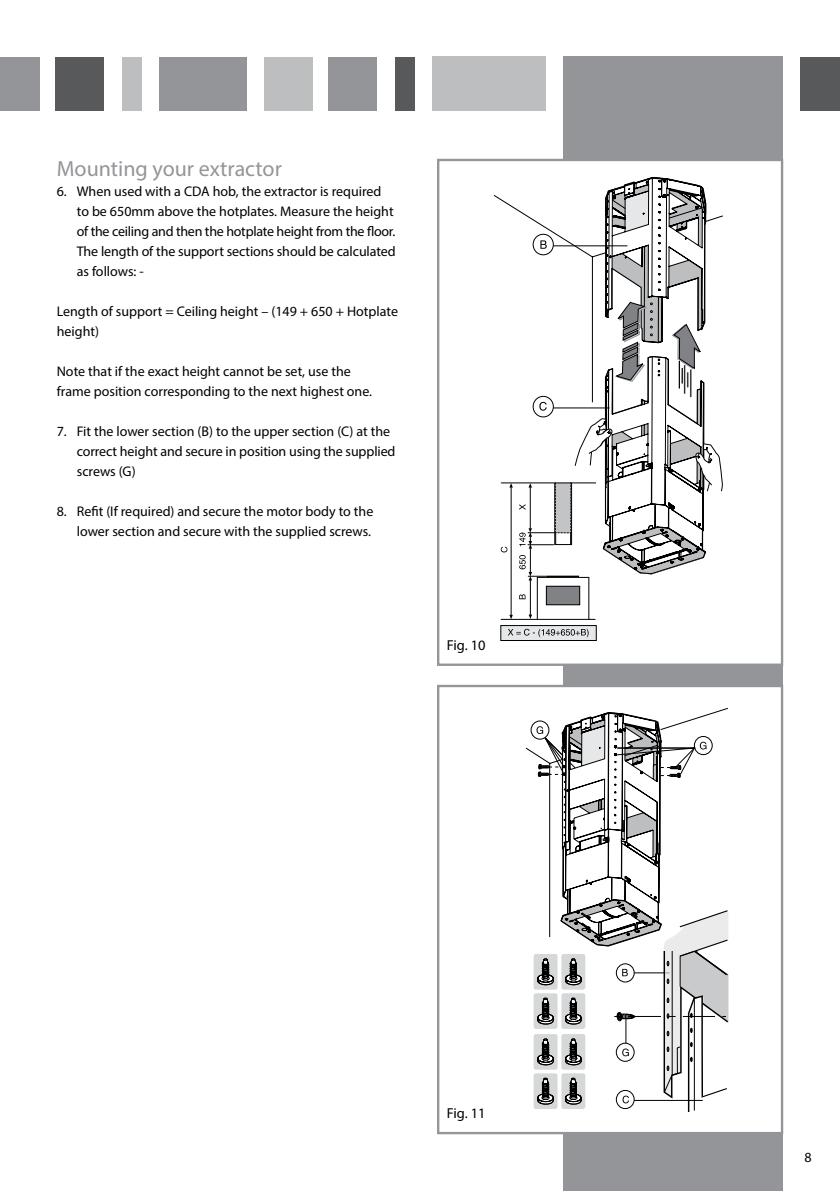
<style>
.page{position:relative;width:840px;height:1191px;background:#fff}
.page>*{position:absolute;margin:0;border:0;box-sizing:border-box;transform-origin:0 0}
.t1{font:22px "Myriad Pro";color:#939598}
.t2{font:14.4px "Myriad Pro";color:#000}
.t3{font:14px/20px "Myriad Pro";color:#000}
</style>
<div class="page">
<div style="left:800px;top:57px;width:39px;height:53px;background:#58595b"></div>
<div style="left:563px;top:57px;width:219px;height:1134px;background:#939598"></div>
<div style="left:394px;top:57px;width:20px;height:53px;background:#58595b"></div>
<div style="left:328px;top:57px;width:48px;height:53px;background:#939598"></div>
<div style="left:264px;top:57px;width:48px;height:53px;background:#bcbec0"></div>
<div style="left:159px;top:57px;width:88px;height:53px;background:#939598"></div>
<div style="left:122px;top:57px;width:19px;height:53px;background:#bcbec0"></div>
<div style="left:56px;top:57px;width:48px;height:53px;background:#58595b"></div>
<div style="left:0;top:57px;width:40px;height:53px;background:#939598"></div>
<div style="left:432px;top:57px;width:113px;height:54px;background:#bcbec0"></div>
<div style="left:437px;top:159px;width:345px;height:507px;background:#fff;border:2px solid #939598"></div>
<div style="left:437px;top:685px;width:345px;height:449px;background:#fff;border:2px solid #939598"></div>
<div style="left:500px;top:625px;width:96px;height:15px;background:#e6e7e8"></div>
<div style="left:500px;top:625px;width:96px;height:15px;border:1px solid #000"></div>
<svg style="left:508px;top:629px;width:80px;height:8px"></svg>
<div style="left:546px;top:586px;width:33px;height:19px;background:#808285"></div>
<div style="left:546px;top:586px;width:33px;height:19px;border:1px solid #000"></div>
<hr style="left:501px;top:482px;width:94px;height:1px;background:#000">
<hr style="left:501px;top:619px;width:93px;height:1px;background:#000">
<hr style="left:588px;top:577px;width:1px;height:42px;background:#000">
<hr style="left:536px;top:577px;width:1px;height:42px;background:#000">
<svg style="left:519px;top:594px;width:6px;height:5px"></svg>
<svg style="left:500px;top:547px;width:7px;height:5px"></svg>
<hr style="left:529px;top:580px;width:1px;height:35px;background:#000">
<svg style="left:528px;top:614px;width:4px;height:5px"></svg>
<svg style="left:519px;top:176px;width:203px;height:404px"></svg>
<hr style="left:510px;top:487px;width:1px;height:128px;background:#000">
<div style="left:533px;top:1073px;width:24px;height:36px;background:#d5d7d8;border-radius:2px"></div>
<div style="left:533px;top:1034px;width:24px;height:35px;background:#d5d7d8;border-radius:2px"></div>
<div style="left:533px;top:993px;width:24px;height:36px;background:#d5d7d8;border-radius:2px"></div>
<div style="left:533px;top:954px;width:24px;height:35px;background:#d5d7d8;border-radius:2px"></div>
<svg style="left:536px;top:711px;width:193px;height:401px"></svg>
<h1 class="t1" style="left:57px;top:155px;width:226px">Mounting your extractor</h1>
<p class="t3" style="left:77px;top:181px;width:320px;text-indent:-20px">6. When used with a CDA hob, the extractor is required to be 650mm above the hotplates. Measure the height of the ceiling and then the hotplate height from the floor.<br>The length of the support sections should be calculated as follows: -</p>
<p class="t3" style="left:57px;top:301px;width:343px">Length of support = Ceiling height – (149 + 650 + Hotplate height)</p>
<p class="t3" style="left:57px;top:361px;width:317px">Note that if the exact height cannot be set, use the frame position corresponding to the next highest one.</p>
<p class="t3" style="left:77px;top:421px;width:320px;text-indent:-20px">7. Fit the lower section (B) to the upper section (C) at the correct height and secure in position using the supplied screws (G)</p>
<p class="t3" style="left:57px;top:501px;width:318px;text-align:right">8. Refit (If required) and secure the motor body to the lower section and secure with the supplied screws.</p>
<p class="t2" style="left:446px;top:636px;width:40px">Fig. 10</p>
<p class="t2" style="left:446px;top:1104px;width:40px">Fig. 11</p>
<p class="t3" style="left:804px;top:1147px;width:9px">8</p>
</div>
